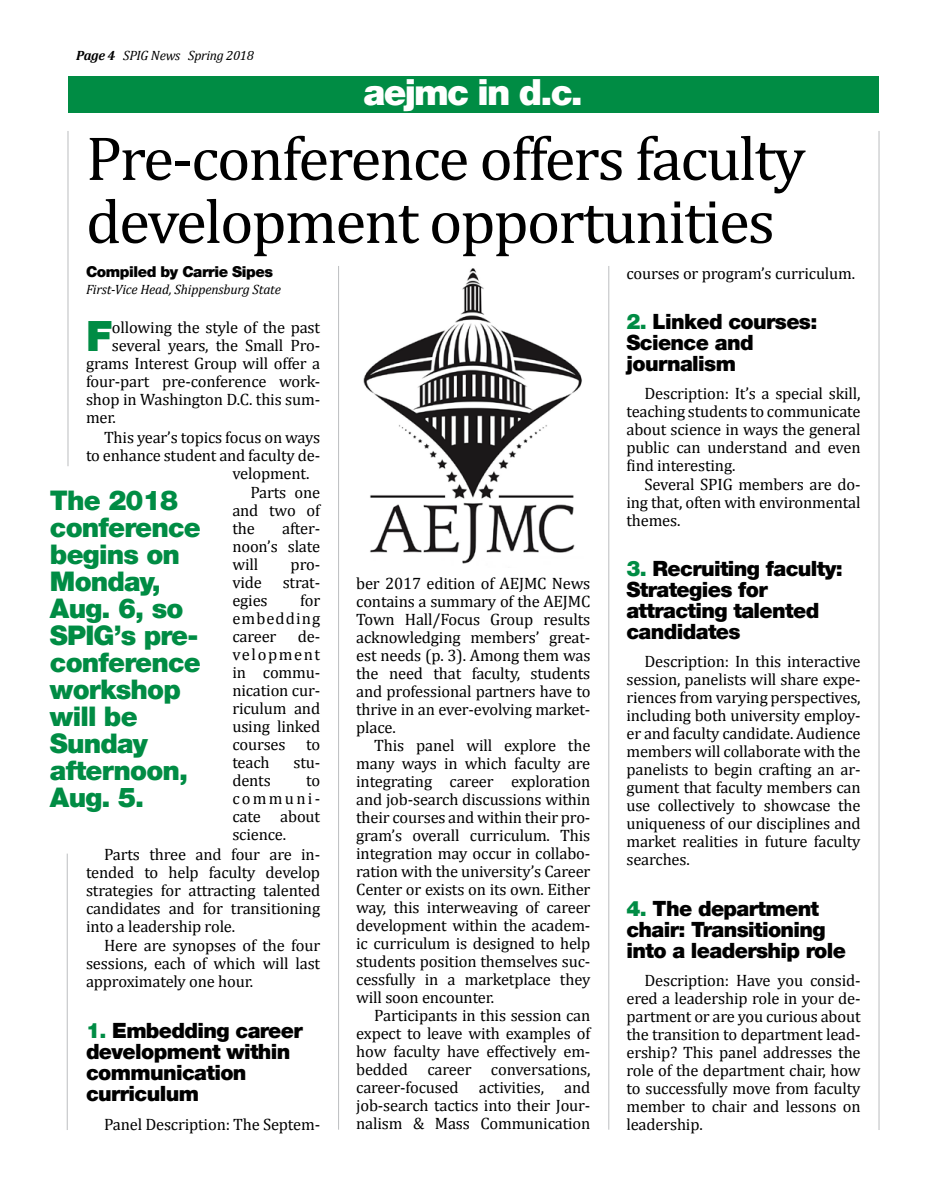
<style>
.page{position:relative;width:939px;height:1180px;background:#fff}
.page>*{position:absolute;margin:0;border:0;box-sizing:border-box;transform-origin:0 0}
.t1{font:63px/63px "Cambria";letter-spacing:-.03em;color:#000}
.t2{font:900 41.7px "Helvetica Neue LT";color:#008c44}
.t3{font:900 36px "Helvetica Neue LT";letter-spacing:-.05em;color:#fff}
.t4{font:900 27px/27px "Helvetica Neue LT";letter-spacing:-.03em;color:#008c44}
.t5{font:900 21px/21px "Helvetica Neue LT";letter-spacing:-.03em;color:#000}
.t6{font:16.5px/18px "Cambria";letter-spacing:-.01em;color:#000;text-align:justify}
.t7{font:900 15px "Helvetica Neue LT";letter-spacing:-.03em;color:#000}
.t8{font:italic 13.5px "Cambria";letter-spacing:-.01em;color:#000}
.s1{font-weight:700}
.s2{color:#008c44}
</style>
<div class="page">
<hr style="left:68px;top:131px;width:1px;height:335px;background:#bcbec0">
<div style="left:68px;top:77px;width:810px;height:36px;background:#008c44"></div>
<hr style="left:878px;top:131px;width:1px;height:999px;background:#bcbec0">
<hr style="left:338px;top:266px;width:1px;height:864px;background:#bcbec0">
<hr style="left:608px;top:266px;width:1px;height:864px;background:#bcbec0">
<img style="left:363px;top:268px;width:219px;height:296px">
<hr style="left:67px;top:854px;width:1px;height:276px;background:#bcbec0">
<p class="t8" style="left:76px;top:46px;width:179px"><span class="s1">Page 4</span> SPIG News Spring 2018</p>
<h3 class="t3" style="left:363px;top:70px;width:221px">aejmc in d.c.</h3>
<h1 class="t1" style="left:86px;top:127px;width:720px">Pre-conference offers faculty development opportunities</h1>
<p class="t7" style="left:86px;top:263px;width:188px">Compiled by Carrie Sipes</p>
<p class="t8" style="left:86px;top:280px;width:196px">First-Vice Head, Shippensburg State</p>
<h2 class="t2" style="left:86px;top:311px;width:28px">F</h2>
<p class="t6" style="left:112px;top:318px;width:210px">ollowing the style of the past</p>
<p class="t6" style="left:112px;top:336px;width:210px">several years, the Small Pro-</p>
<p class="t6" style="left:86px;top:354px;width:236px">grams Interest Group will offer a</p>
<p class="t6" style="left:86px;top:372px;width:236px">four-part pre-conference work-</p>
<p class="t6" style="left:86px;top:390px;width:236px">shop in Washington D.C. this sum-</p>
<p class="t6" style="left:86px;top:408px;width:31px">mer.</p>
<p class="t6" style="left:104px;top:428px;width:218px">This year’s topics focus on ways</p>
<p class="t6" style="left:86px;top:446px;width:235px">to enhance student and faculty de-</p>
<p class="t6" style="left:232px;top:464px;width:79px">velopment.</p>
<p class="t6" style="left:232px;top:483px;width:89px;text-indent:18px">Parts one and two of the</p>
<h3 class="t4" style="left:50px;top:487px;width:152px">The 2018 conference begins on<br>Monday,<br>Aug. 6, so<br>SPIG’s pre&shy;conference workshop will be<br>Sunday afternoon,<br>Aug. 5.</h3>
<p class="t6" style="left:232px;top:519px;width:89px;text-indent:50px">after&shy;noon’s slate will</p>
<p class="t6" style="left:290px;top:555px;width:31px">pro-</p>
<p class="t6" style="left:232px;top:573px;width:31px">vide</p>
<p class="t6" style="left:282px;top:573px;width:39px">strat-</p>
<p class="t6" style="left:232px;top:591px;width:37px">egies</p>
<p class="t6" style="left:232px;top:591px;width:89px;text-indent:68px">for embedding career</p>
<p class="t6" style="left:232px;top:627px;width:89px;text-indent:65px">de&shy;velopment in commu&shy;nication cur&shy;riculum and using linked courses to teach</p>
<p class="t6" style="left:293px;top:753px;width:28px">stu-</p>
<p class="t6" style="left:232px;top:771px;width:40px">dents</p>
<p class="t6" style="left:232px;top:771px;width:89px;text-indent:74px">to communi&shy;cate about science.</p>
<p class="t6" style="left:86px;top:845px;width:235px;text-indent:18px">Parts three and four are in&shy;tended to help faculty develop strategies for attracting talented candidates and for transitioning into a leadership role.</p>
<p class="t6" style="left:86px;top:936px;width:236px;text-indent:18px">Here are synopses of the four sessions, each of which will last approximately one hour.</p>
<p class="t5" style="left:86px;top:1020px;width:218px"><span class="s2">1.</span> Embedding career development within communication curriculum</p>
<p class="t6" style="left:104px;top:1115px;width:218px">Panel Description: The Septem-</p>
<p class="t6" style="left:356px;top:575px;width:236px">ber 2017 edition of AEJMC News contains a summary of the AEJMC Town Hall/Focus Group results acknowledging members’ great&shy;est needs (p. 3). Among them was the need that faculty, students and professional partners have to thrive in an ever-evolving market&shy;place.</p>
<p class="t6" style="left:356px;top:737px;width:236px;text-indent:18px">This panel will explore the many ways in which faculty are integrating career exploration and job-search discussions within their courses and within their pro&shy;gram’s overall curriculum. This integration may occur in collabo&shy;ration with the university’s Career Center or exists on its own. Either way, this interweaving of career development within the academ&shy;ic curriculum is designed to help students position themselves suc&shy;cessfully in a marketplace they will soon encounter.</p>
<p class="t6" style="left:356px;top:1007px;width:236px;text-indent:18px">Participants in this session can expect to leave with examples of how faculty have effectively em&shy;bedded career conversations, career-focused activities, and job-search tactics into their Jour&shy;nalism &amp; Mass Communication</p>
<p class="t6" style="left:626px;top:264px;width:230px">courses or program’s curriculum.</p>
<p class="t5" style="left:626px;top:311px;width:192px"><span class="s2">2.</span> Linked courses:<br>Science and journalism</p>
<p class="t6" style="left:626px;top:384px;width:235px;text-indent:18px">Description: It’s a special skill, teaching students to communicate about science in ways the general public can understand and even find interesting.</p>
<p class="t6" style="left:626px;top:475px;width:235px;text-indent:18px">Several SPIG members are do&shy;ing that, often with environmental themes.</p>
<p class="t5" style="left:626px;top:558px;width:218px"><span class="s2">3.</span> Recruiting faculty:<br>Strategies for attracting talented candidates</p>
<p class="t6" style="left:626px;top:653px;width:236px;text-indent:18px">Description: In this interactive session, panelists will share expe&shy;riences from varying perspectives, including both university employ&shy;er and faculty candidate. Audience members will collaborate with the panelists to begin crafting an ar&shy;gument that faculty members can use collectively to showcase the uniqueness of our disciplines and market realities in future faculty searches.</p>
<p class="t5" style="left:626px;top:897px;width:221px"><span class="s2">4.</span> The department chair: Transitioning into a leadership role</p>
<p class="t6" style="left:626px;top:971px;width:236px;text-indent:18px">Description: Have you consid&shy;ered a leadership role in your de&shy;partment or are you curious about the transition to department lead&shy;ership? This panel addresses the role of the department chair, how to successfully move from faculty member to chair and lessons on leadership.</p>
</div>
